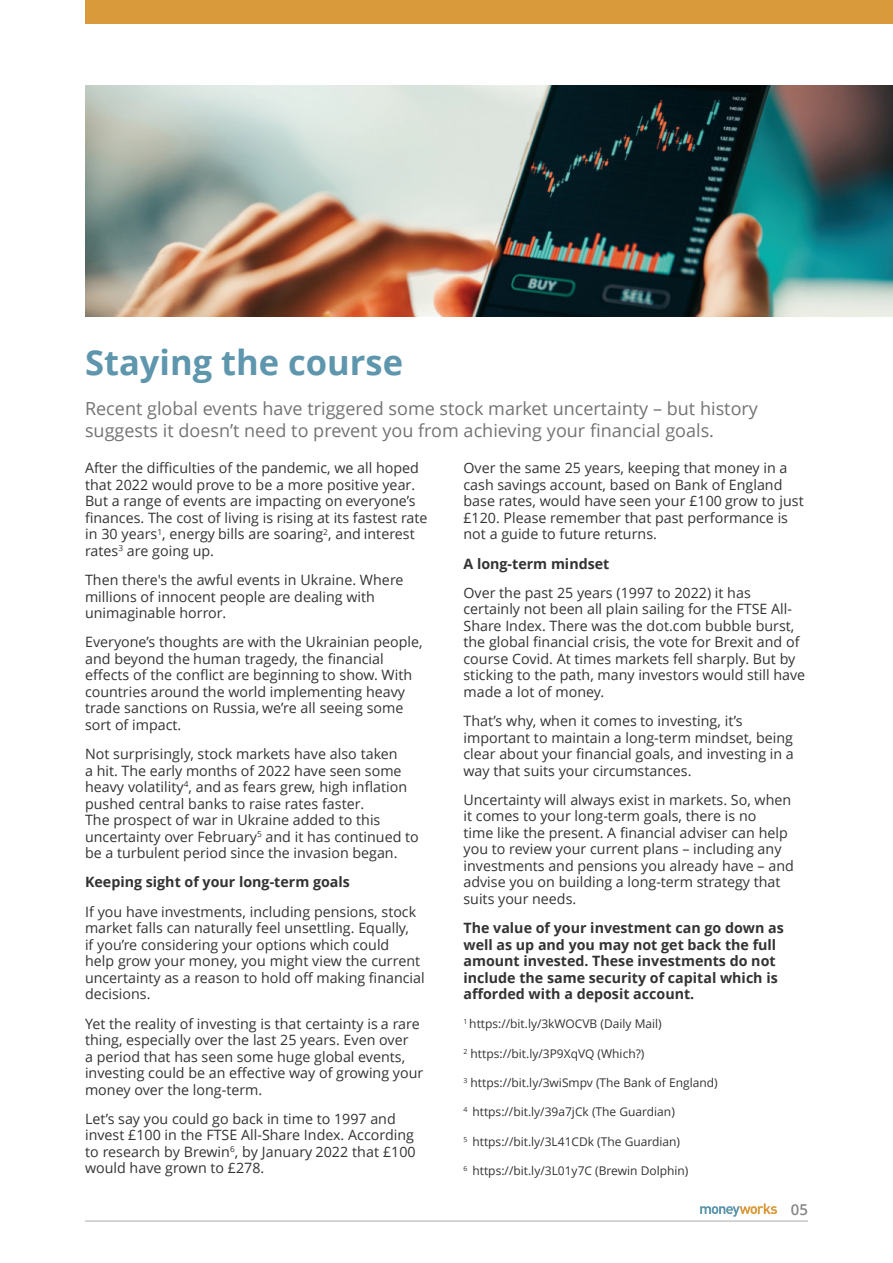
<style>
.page{position:relative;width:893px;height:1263px;background:#fff}
.page>*{position:absolute;margin:0;border:0;box-sizing:border-box;transform-origin:0 0}
.t1{font:700 34.5px "Open Sans";color:#5e96ad}
.t2{font:18px/21.6px "Open Sans";color:#757272}
.t3{font:600 15px "Open Sans";color:#878787}
.t4{font:14.25px/16.5px "Open Sans";color:#333}
.t5{font:700 14.25px/16.5px "Open Sans";color:#333}
.t6{font:12px "Open Sans";color:#333}
</style>
<div class="page">
<hr style="left:85px;top:1220px;width:723px;height:1px;background:#b2b2b2">
<div style="left:85px;top:0;width:808px;height:24px;background:#d99a3c"></div>
<img style="left:85px;top:85px;width:808px;height:232px">
<svg style="left:700px;top:1203px;width:77px;height:14px"></svg>
<h1 class="t1" style="left:85px;top:348px;width:320px">Staying the course</h1>
<p class="t2" style="left:85px;top:400px;width:674px">Recent global events have triggered some stock market uncertainty – but history suggests it doesn’t need to prevent you from achieving your financial goals.</p>
<p class="t4" style="left:85px;top:461px;width:344px">After the difficulties of the pandemic, we all hoped that 2022 would prove to be a more positive year.<br>But a range of events are impacting on everyone’s finances. The cost of living is rising at its fastest rate in 30 years<sup>1</sup>, energy bills are soaring<sup>2</sup>, and interest rates<sup>3</sup> are going up.</p>
<p class="t4" style="left:85px;top:573px;width:320px">Then there's the awful events in Ukraine. Where millions of innocent people are dealing with unimaginable horror.</p>
<p class="t4" style="left:85px;top:635px;width:339px">Everyone’s thoughts are with the Ukrainian people, and beyond the human tragedy, the financial effects of the conflict are beginning to show. With countries around the world implementing heavy trade sanctions on Russia, we’re all seeing some sort of impact.</p>
<p class="t4" style="left:85px;top:747px;width:335px">Not surprisingly, stock markets have also taken<br>a hit. The early months of 2022 have seen some heavy volatility<sup>4</sup>, and as fears grew, high inflation pushed central banks to raise rates faster.<br>The prospect of war in Ukraine added to this uncertainty over February<sup>5</sup> and it has continued to be a turbulent period since the invasion began.</p>
<p class="t5" style="left:85px;top:875px;width:266px">Keeping sight of your long-term goals</p>
<p class="t4" style="left:85px;top:905px;width:341px">If you have investments, including pensions, stock market falls can naturally feel unsettling. Equally,<br>if you’re considering your options which could<br>help grow your money, you might view the current uncertainty as a reason to hold off making financial decisions.</p>
<p class="t4" style="left:85px;top:1016px;width:340px">Yet the reality of investing is that certainty is a rare thing, especially over the last 25 years. Even over<br>a period that has seen some huge global events, investing could be an effective way of growing your money over the long-term.</p>
<p class="t4" style="left:85px;top:1112px;width:332px">Let’s say you could go back in time to 1997 and invest £100 in the FTSE All-Share Index. According to research by Brewin<sup>6</sup>, by January 2022 that £100 would have grown to £278.</p>
<p class="t4" style="left:463px;top:461px;width:342px">Over the same 25 years, keeping that money in a cash savings account, based on Bank of England base rates, would have seen your £100 grow to just £120. Please remember that past performance is not a guide to future returns.</p>
<p class="t5" style="left:463px;top:557px;width:147px">A long-term mindset</p>
<p class="t4" style="left:463px;top:586px;width:343px">Over the past 25 years (1997 to 2022) it has certainly not been all plain sailing for the FTSE All-Share Index. There was the dot.com bubble burst, the global financial crisis, the vote for Brexit and of course Covid. At times markets fell sharply. But by sticking to the path, many investors would still have made a lot of money.</p>
<p class="t4" style="left:463px;top:714px;width:332px">That’s why, when it comes to investing, it’s important to maintain a long-term mindset, being clear about your financial goals, and investing in a way that suits your circumstances.</p>
<p class="t4" style="left:463px;top:793px;width:332px">Uncertainty will always exist in markets. So, when it comes to your long-term goals, there is no<br>time like the present. A financial adviser can help you to review your current plans – including any investments and pensions you already have – and advise you on building a long-term strategy that suits your needs.</p>
<p class="t5" style="left:463px;top:921px;width:322px">The value of your investment can go down as well as up and you may not get back the full amount invested. These investments do not include the same security of capital which is afforded with a deposit account.</p>
<p class="t6" style="left:463px;top:1019px;width:200px"><sup>1</sup> https://bit.ly/3kWOCVB (Daily Mail)</p>
<p class="t6" style="left:463px;top:1048px;width:182px"><sup>2</sup> https://bit.ly/3P9XqVQ (Which?)</p>
<p class="t6" style="left:463px;top:1078px;width:256px"><sup>3</sup> https://bit.ly/3wiSmpv (The Bank of England)</p>
<p class="t6" style="left:463px;top:1107px;width:213px"><sup>4</sup> https://bit.ly/39a7jCk (The Guardian)</p>
<p class="t6" style="left:463px;top:1136px;width:218px"><sup>5</sup> https://bit.ly/3L41CDk (The Guardian)</p>
<p class="t6" style="left:463px;top:1165px;width:226px"><sup>6</sup> https://bit.ly/3L01y7C (Brewin Dolphin)</p>
<p class="t3" style="left:791px;top:1204px;width:19px">05</p>
</div>
